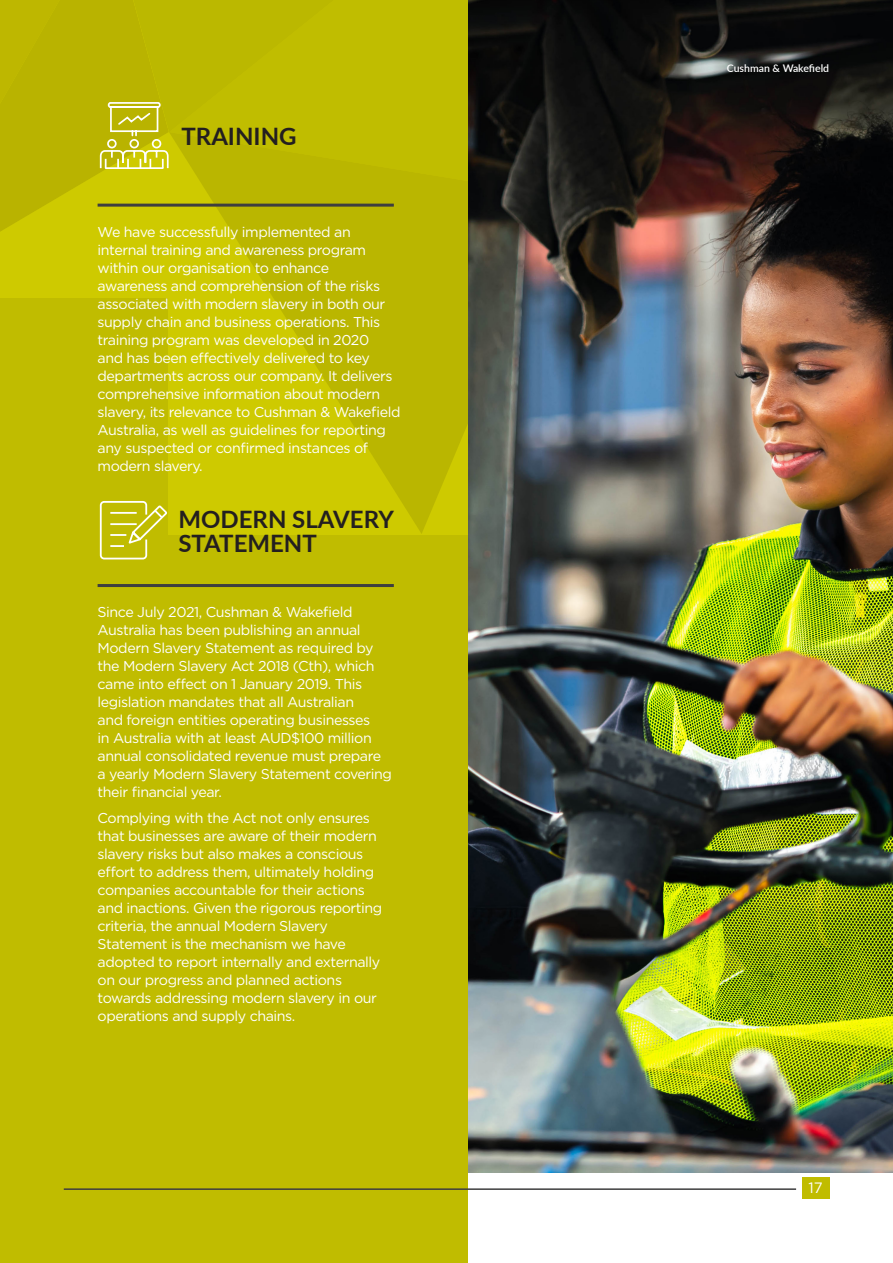
<style>
.page{position:relative;width:893px;height:1263px;background:#fff}
.page>*{position:absolute;margin:0;border:0;box-sizing:border-box;transform-origin:0 0}
.t1{font:700 24px/24px "Lato";color:#231f20}
.Basic_Centre{font:15px "Gotham";color:#fff}
.Light_Style{font:14.25px/18px "Gotham";letter-spacing:-.03em;color:#fff}
.Header_Pagetitle_Left{font:600 10.5px "Lato";color:#fff}
</style>
<div class="page">
<img style="left:467px;top:0;width:426px;height:1172px">
<div style="left:0;top:0;width:467px;height:1263px;background:#c0bc00"></div>
<svg style="left:169px;top:134px;width:298px;height:400px"></svg>
<hr style="left:98px;top:204px;width:296px;height:3px;background:#3e3e3f">
<svg style="left:0;top:102px;width:169px;height:196px"></svg>
<div style="left:802px;top:1177px;width:27px;height:22px;background:#c0bc00"></div>
<hr style="left:64px;top:1188px;width:732px;height:2px;background:#3e3e3f">
<hr style="left:98px;top:584px;width:296px;height:3px;background:#3e3e3f">
<svg style="left:100px;top:501px;width:69px;height:58px"></svg>
<p class="t1" style="left:181px;top:123px;width:117px">TRAINING</p>
<p class="Light_Style" style="left:98px;top:223px;width:304px">We have successfully implemented an internal training and awareness program within our organisation to enhance awareness and comprehension of the risks associated with modern slavery in both our supply chain and business operations. This training program was developed in 2020<br>and has been effectively delivered to key departments across our company. It delivers comprehensive information about modern slavery, its relevance to Cushman &amp; Wakefield Australia, as well as guidelines for reporting any suspected or confirmed instances of modern slavery.</p>
<p class="t1" style="left:178px;top:506px;width:217px">MODERN SLAVERY<br>STATEMENT</p>
<p class="Light_Style" style="left:98px;top:603px;width:296px">Since July 2021, Cushman &amp; Wakefield Australia has been publishing an annual Modern Slavery Statement as required by the Modern Slavery Act 2018 (Cth), which came into effect on 1 January 2019. This legislation mandates that all Australian<br>and foreign entities operating businesses<br>in Australia with at least AUD$100 million annual consolidated revenue must prepare a yearly Modern Slavery Statement covering their financial year.</p>
<p class="Light_Style" style="left:98px;top:809px;width:286px">Complying with the Act not only ensures that businesses are aware of their modern slavery risks but also makes a conscious effort to address them, ultimately holding companies accountable for their actions and inactions. Given the rigorous reporting criteria, the annual Modern Slavery Statement is the mechanism we have adopted to report internally and externally on our progress and planned actions towards addressing modern slavery in our operations and supply chains.</p>
<p class="Header_Pagetitle_Left" style="left:727px;top:61px;width:104px">Cushman &amp; Wakefield</p>
<p class="Basic_Centre" style="left:808px;top:1178px;width:16px">17</p>
</div>
